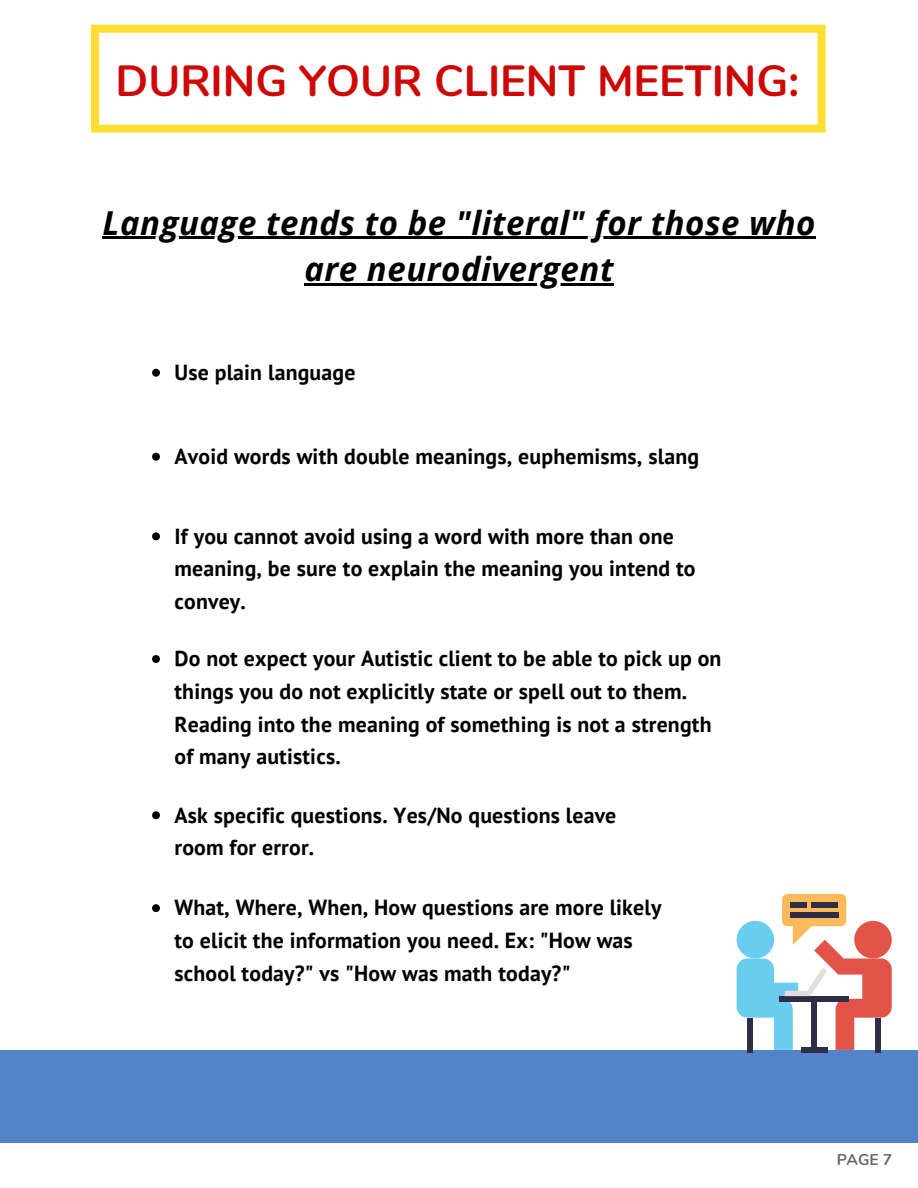
<style>
.page{position:relative;width:918px;height:1188px;background:#fff}
.page>*{position:absolute;margin:0;border:0;box-sizing:border-box;transform-origin:0 0}
.t1{font:700 43.65px "Nunito";color:#cd0908}
.t2{font:italic 700 33px/46.2px "Open Sans";letter-spacing:.015em;color:#000;text-align:center}
.t3{font:700 21.75px/32.7px "PT Sans";letter-spacing:.01em;color:#000}
.t4{font:700 15.6px "Nunito";color:#000}
</style>
<div class="page">
<div style="left:0;top:1050px;width:918px;height:92px;background:#5384c7"></div>
<svg style="left:152px;top:904px;width:8px;height:8px"></svg>
<svg style="left:152px;top:811px;width:8px;height:8px"></svg>
<svg style="left:152px;top:655px;width:8px;height:8px"></svg>
<svg style="left:91px;top:25px;width:735px;height:108px"></svg>
<hr style="left:102px;top:237px;width:714px;height:2px;background:#000">
<hr style="left:304px;top:283px;width:310px;height:2px;background:#000">
<svg style="left:152px;top:369px;width:8px;height:8px"></svg>
<svg style="left:152px;top:453px;width:8px;height:8px"></svg>
<svg style="left:152px;top:532px;width:8px;height:8px"></svg>
<div style="left:801px;top:1047px;width:27px;height:6px;background:#2d2e46"></div>
<div style="left:876px;top:1018px;width:5px;height:35px;background:#2d2e46"></div>
<div style="left:747px;top:1018px;width:6px;height:35px;background:#2d2e46"></div>
<svg style="left:737px;top:894px;width:155px;height:156px"></svg>
<div style="left:790px;top:902px;width:16px;height:5px;background:#2d2e46"></div>
<div style="left:790px;top:913px;width:48px;height:5px;background:#2d2e46"></div>
<div style="left:812px;top:902px;width:26px;height:5px;background:#2d2e46"></div>
<p class="t1" style="left:116px;top:52px;width:685px">DURING YOUR CLIENT MEETING:</p>
<p class="t2" style="left:102px;top:199px;width:715px">Language tends to be "literal" for those who are neurodivergent</p>
<p class="t3" style="left:175px;top:356px;width:182px">Use plain language</p>
<p class="t3" style="left:175px;top:440px;width:526px">Avoid words with double meanings, euphemisms, slang</p>
<p class="t3" style="left:175px;top:519px;width:523px">If you cannot avoid using a word with more than one meaning, be sure to explain the meaning you intend to convey.</p>
<p class="t3" style="left:174px;top:642px;width:548px">Do not expect your Autistic client to be able to pick up on things you do not explicitly state or spell out to them.<br>Reading into the meaning of something is not a strength of many autistics.</p>
<p class="t3" style="left:175px;top:798px;width:443px">Ask specific questions. Yes/No questions leave room for error.</p>
<p class="t3" style="left:174px;top:891px;width:489px">What, Where, When, How questions are more likely to elicit the information you need. Ex: "How was school today?" vs "How was math today?"</p>
<p class="t4" style="left:836px;top:1149px;width:57px">PAGE 7</p>
</div>
